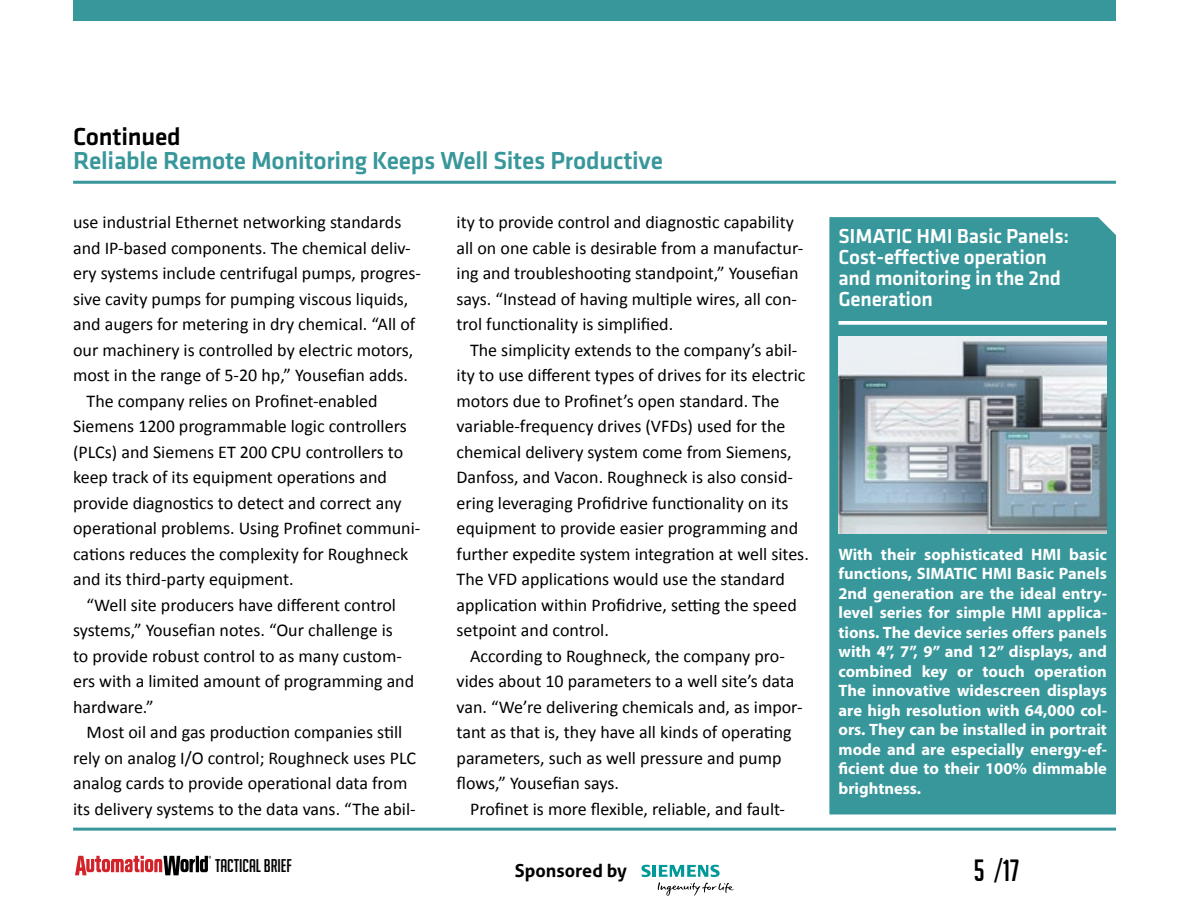
<style>
.page{position:relative;width:1188px;height:918px;background:#fff}
.page>*{position:absolute;margin:0;border:0;box-sizing:border-box;transform-origin:0 0}
.t1{font:30px "Big Noodle Titling";color:#000}
.t2{font:500 25.5px "Klavika";letter-spacing:-.01em;color:#38979b}
.t3{font:500 25.5px "Klavika";letter-spacing:-.01em;color:#000}
.t4{font:500 21px/21px "Klavika";letter-spacing:-.01em;color:#fff}
.t5{font:18px/25.5px "Calibri";color:#000}
.t6{font:18px "Big Noodle Titling";color:#000}
.t7{font:700 18px "Aller";color:#000}
.t8{font:700 16.5px/19.5px "Myriad Pro";color:#fff;text-align:justify}
</style>
<div class="page">
<svg style="left:75px;top:856px;width:136px;height:19px"></svg>
<div style="left:73px;top:0;width:1043px;height:21px;background:#38979b"></div>
<hr style="left:73px;top:828px;width:1043px;height:3px;background:#38979b">
<svg style="left:641px;top:865px;width:93px;height:31px"></svg>
<hr style="left:73px;top:181px;width:1043px;height:3px;background:#38979b">
<div style="left:829px;top:217px;width:287px;height:597px;background:#38979b"></div>
<svg style="left:838px;top:321px;width:269px;height:4px"></svg>
<img style="left:838px;top:336px;width:269px;height:198px">
<h2 class="t3" style="left:73px;top:122px;width:109px">Continued</h2>
<h2 class="t2" style="left:73px;top:146px;width:591px">Reliable Remote Monitoring Keeps Well Sites Productive</h2>
<p class="t5" style="left:73px;top:209px;width:330px">use industrial Ethernet networking standards</p>
<p class="t5" style="left:73px;top:235px;width:339px">and IP-based components. The chemical deliv-</p>
<p class="t5" style="left:73px;top:260px;width:350px">ery systems include centrifugal pumps, progres-</p>
<p class="t5" style="left:73px;top:286px;width:337px">sive cavity pumps for pumping viscous liquids,</p>
<p class="t5" style="left:73px;top:311px;width:344px">and augers for metering in dry chemical. “All of</p>
<p class="t5" style="left:73px;top:337px;width:342px">our machinery is controlled by electric motors,</p>
<p class="t5" style="left:73px;top:362px;width:337px">most in the range of 5-20 hp,” Yousefian adds.</p>
<p class="t5" style="left:87px;top:388px;width:292px">The company relies on Profinet-enabled</p>
<p class="t5" style="left:73px;top:413px;width:335px">Siemens 1200 programmable logic controllers</p>
<p class="t5" style="left:73px;top:439px;width:332px">(PLCs) and Siemens ET 200 CPU controllers to</p>
<p class="t5" style="left:73px;top:464px;width:315px">keep track of its equipment operations and</p>
<p class="t5" style="left:73px;top:490px;width:330px">provide diagnostics to detect and correct any</p>
<p class="t5" style="left:73px;top:515px;width:349px">operational problems. Using Profinet communi-</p>
<p class="t5" style="left:73px;top:541px;width:337px">cations reduces the complexity for Roughneck</p>
<p class="t5" style="left:73px;top:566px;width:222px">and its third-party equipment.</p>
<p class="t5" style="left:87px;top:592px;width:311px">“Well site producers have different control</p>
<p class="t5" style="left:73px;top:617px;width:321px">systems,” Yousefian notes. “Our challenge is</p>
<p class="t5" style="left:73px;top:643px;width:330px">to provide robust control to as many custom-</p>
<p class="t5" style="left:73px;top:668px;width:343px">ers with a limited amount of programming and</p>
<p class="t5" style="left:73px;top:694px;width:82px">hardware.”</p>
<p class="t5" style="left:87px;top:719px;width:317px">Most oil and gas production companies still</p>
<p class="t5" style="left:73px;top:745px;width:344px">rely on analog I/O control; Roughneck uses PLC</p>
<p class="t5" style="left:73px;top:770px;width:336px">analog cards to provide operational data from</p>
<p class="t5" style="left:73px;top:796px;width:344px">its delivery systems to the data vans. “The abil-</p>
<p class="t5" style="left:457px;top:209px;width:348px">ity to provide control and diagnostic capability all on one cable is desirable from a manufactur&shy;ing and troubleshooting standpoint,” Yousefian says. “Instead of having multiple wires, all con&shy;trol functionality is simplified.</p>
<p class="t5" style="left:457px;top:337px;width:354px;text-indent:14px">The simplicity extends to the company’s abil&shy;ity to use different types of drives for its electric motors due to Profinet’s open standard. The variable-frequency drives (VFDs) used for the chemical delivery system come from Siemens, Danfoss, and Vacon. Roughneck is also consid&shy;ering leveraging Profidrive functionality on its equipment to provide easier programming and further expedite system integration at well sites.<br>The VFD applications would use the standard application within Profidrive, setting the speed setpoint and control.</p>
<p class="t5" style="left:457px;top:643px;width:348px;text-indent:14px">According to Roughneck, the company pro&shy;vides about 10 parameters to a well site’s data van. “We’re delivering chemicals and, as impor&shy;tant as that is, they have all kinds of operating parameters, such as well pressure and pump flows,” Yousefian says.</p>
<p class="t5" style="left:470px;top:796px;width:317px">Profinet is more flexible, reliable, and fault-</p>
<p class="t4" style="left:838px;top:226px;width:232px">SIMATIC HMI Basic Panels:<br>Cost-effective operation and monitoring in the 2nd<br>Generation</p>
<p class="t8" style="left:838px;top:544px;width:270px">With their sophisticated HMI basic functions, SIMATIC HMI Basic Panels 2nd generation are the ideal entry&shy;level series for simple HMI applica&shy;tions. The device series offers panels with 4”, 7”, 9” and 12” displays, and combined key or touch operation The innovative widescreen displays are high resolution with 64,000 col&shy;ors. They can be installed in portrait mode and are especially energy-ef&shy;ficient due to their 100% dimmable brightness.</p>
<p class="t6" style="left:215px;top:856px;width:78px">TACTICAL BRIEF</p>
<p class="t7" style="left:515px;top:859px;width:114px">Sponsored by</p>
<h1 class="t1" style="left:974px;top:854px;width:47px">5 /17</h1>
</div>
